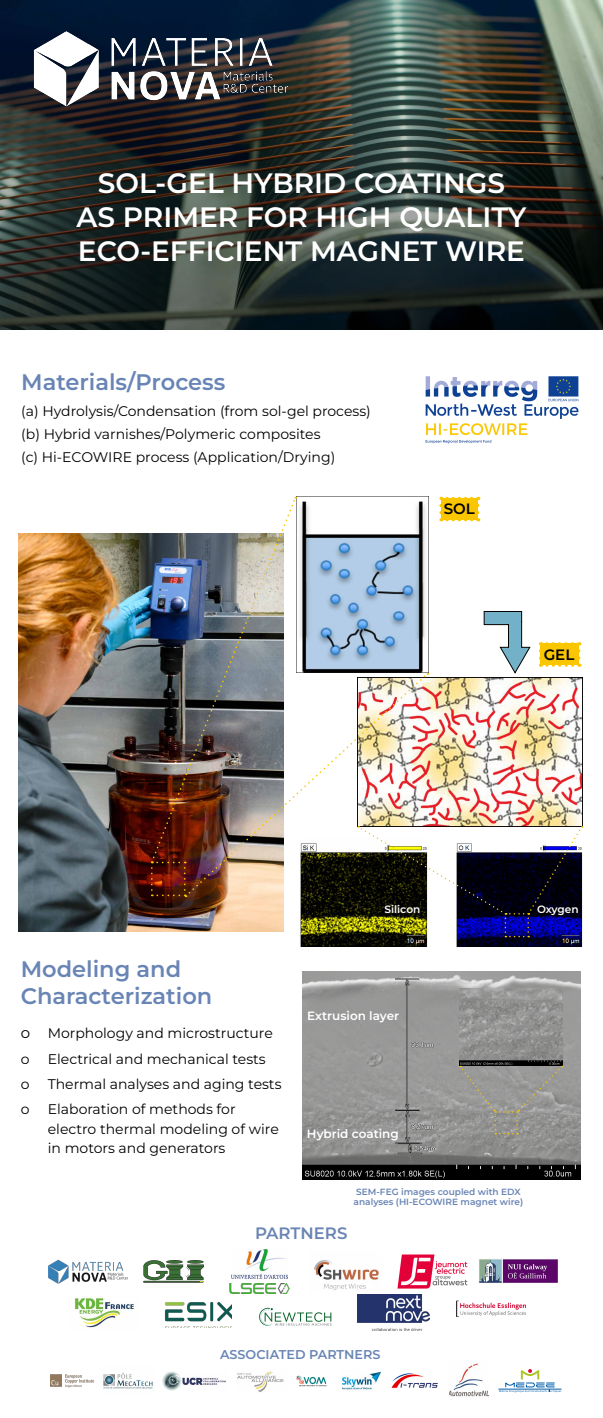
<style>
.page{position:relative;width:603px;height:1418px;background:#fff}
.page>*{position:absolute;margin:0;border:0;box-sizing:border-box;transform-origin:0 0}
.t1{font:100 28px/33.6px "Montserrat";color:#fff;text-align:center}
.t2{font:100 22.5px/27px "Montserrat";color:#6985b5}
.t3{font:100 16.5px "Montserrat";color:#6985b5}
.t4{font:100 15px "Montserrat";color:#000}
.t5{font:100 14px/23.2px "Montserrat";color:#000}
.t6{font:100 12.75px "Montserrat";color:#6985b5}
.t7{font:100 11.97px "Montserrat";color:#fff}
.t8{font:100 10.57px "Montserrat";color:#fff}
.t9{font:100 9px/10.2px "Montserrat";color:#6985b5}
.s1{font-size:15px}
</style>
<div class="page">
<img style="left:0;top:0;width:602px;height:329px">
<img style="left:19px;top:534px;width:264px;height:397px">
<img style="left:427px;top:677px;width:155px;height:149px">
<img style="left:296px;top:497px;width:132px;height:176px">
<img style="left:456px;top:852px;width:127px;height:94px">
<img style="left:300px;top:895px;width:128px;height:51px">
<img style="left:151px;top:498px;width:145px;height:361px">
<img style="left:187px;top:673px;width:240px;height:222px">
<svg style="left:151px;top:861px;width:35px;height:36px"></svg>
<svg style="left:358px;top:826px;width:224px;height:111px"></svg>
<img style="left:21px;top:21px;width:275px;height:95px">
<svg style="left:439px;top:497px;width:40px;height:24px"></svg>
<svg style="left:539px;top:642px;width:41px;height:24px"></svg>
<svg style="left:483px;top:611px;width:47px;height:62px"></svg>
<img style="left:302px;top:971px;width:278px;height:208px">
<img style="left:459px;top:988px;width:103px;height:77px">
<svg style="left:459px;top:1065px;width:103px;height:69px;background:#969593"></svg>
<img style="left:425px;top:376px;width:154px;height:68px">
<img style="left:50px;top:1374px;width:44px;height:14px">
<img style="left:103px;top:1372px;width:50px;height:17px">
<img style="left:162px;top:1371px;width:64px;height:19px">
<img style="left:237px;top:1371px;width:47px;height:21px">
<img style="left:296px;top:1375px;width:31px;height:12px">
<img style="left:342px;top:1371px;width:39px;height:19px">
<img style="left:391px;top:1373px;width:47px;height:15px">
<img style="left:449px;top:1363px;width:39px;height:34px">
<svg style="left:498px;top:1369px;width:63px;height:23px"></svg>
<img style="left:48px;top:1259px;width:80px;height:25px">
<img style="left:143px;top:1260px;width:60px;height:22px">
<img style="left:232px;top:1249px;width:55px;height:28px">
<img style="left:229px;top:1283px;width:60px;height:10px">
<img style="left:314px;top:1260px;width:65px;height:30px">
<img style="left:397px;top:1254px;width:70px;height:34px">
<img style="left:479px;top:1259px;width:79px;height:24px">
<img style="left:357px;top:1294px;width:72px;height:36px">
<img style="left:456px;top:1300px;width:70px;height:17px">
<img style="left:74px;top:1298px;width:60px;height:30px">
<img style="left:165px;top:1302px;width:67px;height:20px">
<img style="left:259px;top:1307px;width:73px;height:19px">
<h1 class="t1" style="left:76px;top:166px;width:451px">SOL-GEL HYBRID COATINGS<br>AS PRIMER FOR HIGH QUALITY<br>ECO-EFFICIENT MAGNET WIRE</h1>
<h2 class="t2" style="left:21px;top:368px;width:206px">Materials/Process</h2>
<p class="t5" style="left:21px;top:399px;width:351px">(a) Hydrolysis/Condensation (from sol-gel process) (b) Hybrid varnishes/Polymeric composites<br>(c) Hi-ECOWIRE process (Application/Drying)</p>
<p class="t4" style="left:443px;top:499px;width:33px">SOL</p>
<p class="t4" style="left:543px;top:644px;width:32px">GEL</p>
<p class="t8" style="left:384px;top:902px;width:37px">Silicon</p>
<p class="t8" style="left:537px;top:902px;width:43px">Oxygen</p>
<h2 class="t2" style="left:21px;top:955px;width:193px">Modeling and<br>Characterization</h2>
<p class="t5" style="left:21px;top:1019px;width:253px;line-height:25.9px"><span class="s1">o</span> Morphology and microstructure o</p>
<p class="t5" style="left:48px;top:1046px;width:219px">Electrical and mechanical tests</p>
<p class="t5" style="left:21px;top:1072px;width:10px">o</p>
<p class="t5" style="left:48px;top:1072px;width:235px">Thermal analyses and aging tests</p>
<p class="t5" style="left:21px;top:1097px;width:10px">o</p>
<p class="t5" style="left:48px;top:1099px;width:232px;line-height:19.5px">Elaboration of methods for electro thermal modeling of wire in motors and generators</p>
<p class="t7" style="left:307px;top:1008px;width:93px">Extrusion layer</p>
<p class="t7" style="left:307px;top:1125px;width:93px">Hybrid coating</p>
<p class="t9" style="left:353px;top:1186px;width:171px">SEM-FEG images coupled with EDX analyses (HI-ECOWIRE magnet wire)</p>
<p class="t3" style="left:255px;top:1222px;width:94px">PARTNERS</p>
<p class="t6" style="left:220px;top:1345px;width:162px">ASSOCIATED PARTNERS</p>
</div>
